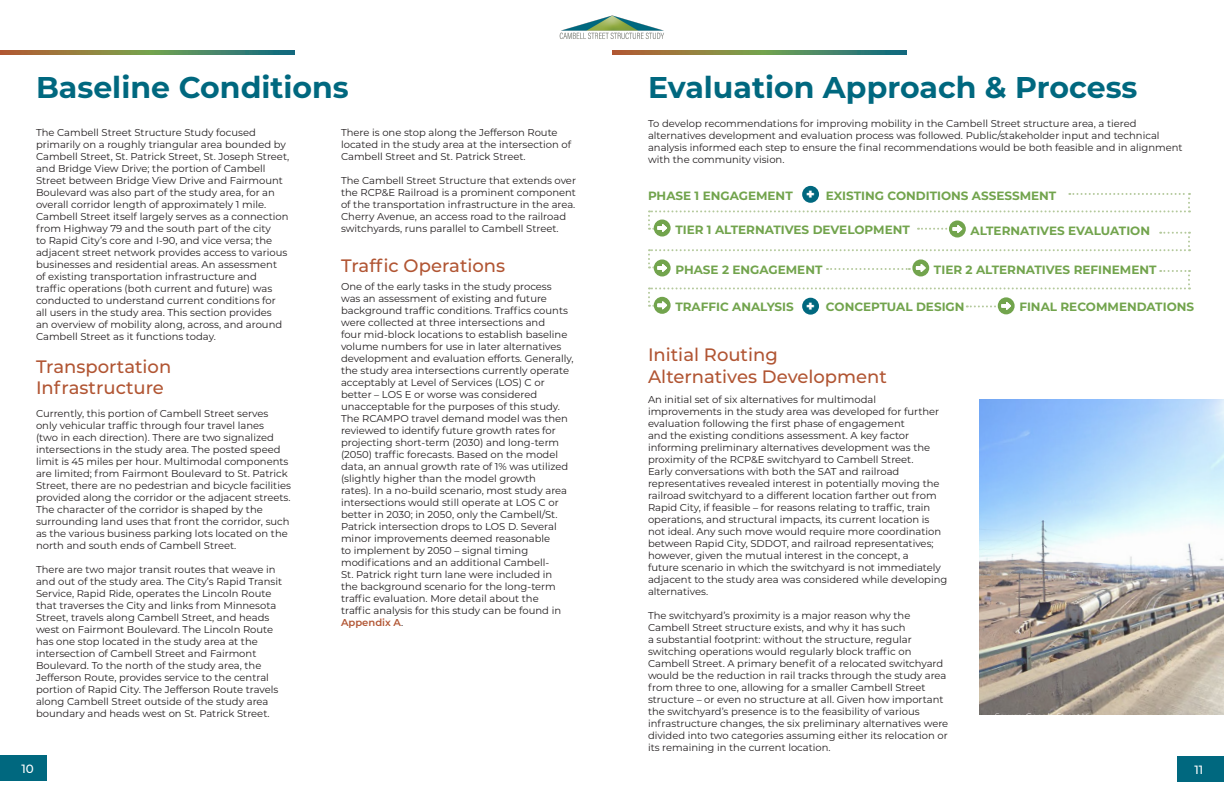
<style>
.page{position:relative;width:1224px;height:792px;background:#fff}
.page>*{position:absolute;margin:0;border:0;box-sizing:border-box;transform-origin:0 0}
.t1{font:700 30px "Montserrat";color:#00687f}
.t2{font:500 18px/21.6px "Montserrat";color:#b15533}
.t3{font:900 14px "Montserrat";color:#fff}
.t4{font:700 12px "Montserrat";color:#72a44d}
.t5{font:500 12px "Montserrat";color:#fff}
.t6{font:10px/12px "Montserrat";color:#231f20}
.s1{font-weight:600;color:#b15533}
</style>
<div class="page">
<img style="left:559px;top:15px;width:105px;height:24px">
<div style="left:0;top:755px;width:46px;height:25px;background:#00687f"></div>
<div style="left:1178px;top:756px;width:46px;height:25px;background:#00687f"></div>
<svg style="left:0;top:50px;width:294px;height:4px"></svg>
<div style="left:802px;top:186px;width:17px;height:17px;background:#00687f;border-radius:50%"></div>
<svg style="left:648px;top:193px;width:542px;height:121px"></svg>
<img style="left:979px;top:399px;width:245px;height:315px">
<svg style="left:612px;top:50px;width:294px;height:4px"></svg>
<p class="t1" style="left:36px;top:66px;width:314px">Baseline Conditions</p>
<p class="t6" style="left:36px;top:126px;width:255px">The Cambell Street Structure Study focused primarily on a roughly triangular area bounded by Cambell Street, St. Patrick Street, St. Joseph Street, and Bridge View Drive; the portion of Cambell Street between Bridge View Drive and Fairmount Boulevard was also part of the study area, for an overall corridor length of approximately 1 mile.<br>Cambell Street itself largely serves as a connection from Highway 79 and the south part of the city<br>to Rapid City’s core and I-90, and vice versa; the adjacent street network provides access to various businesses and residential areas. An assessment of existing transportation infrastructure and<br>traffic operations (both current and future) was conducted to understand current conditions for all users in the study area. This section provides<br>an overview of mobility along, across, and around Cambell Street as it functions today.</p>
<p class="t6" style="left:341px;top:126px;width:232px">There is one stop along the Jefferson Route located in the study area at the intersection of<br>Cambell Street and St. Patrick Street.</p>
<p class="t6" style="left:341px;top:174px;width:236px">The Cambell Street Structure that extends over the RCP&amp;E Railroad is a prominent component of the transportation infrastructure in the area.<br>Cherry Avenue, an access road to the railroad switchyards, runs parallel to Cambell Street.</p>
<p class="t2" style="left:341px;top:254px;width:166px">Traffic Operations</p>
<p class="t6" style="left:341px;top:280px;width:234px">One of the early tasks in the study process<br>was an assessment of existing and future background traffic conditions. Traffics counts were collected at three intersections and<br>four mid-block locations to establish baseline volume numbers for use in later alternatives development and evaluation efforts. Generally, the study area intersections currently operate acceptably at Level of Services (LOS) C or better – LOS E or worse was considered unacceptable for the purposes of this study.<br>The RCAMPO travel demand model was then reviewed to identify future growth rates for projecting short-term (2030) and long-term (2050) traffic forecasts. Based on the model data, an annual growth rate of 1% was utilized (slightly higher than the model growth<br>rates). In a no-build scenario, most study area intersections would still operate at LOS C or better in 2030; in 2050, only the Cambell/St.<br>Patrick intersection drops to LOS D. Several minor improvements deemed reasonable<br>to implement by 2050 – signal timing modifications and an additional Cambell-<br>St. Patrick right turn lane were included in<br>the background scenario for the long-term traffic evaluation. More detail about the<br>traffic analysis for this study can be found in <span class="s1">Appendix A</span>.</p>
<p class="t2" style="left:36px;top:355px;width:137px">Transportation<br>Infrastructure</p>
<p class="t6" style="left:36px;top:407px;width:256px">Currently, this portion of Cambell Street serves only vehicular traffic through four travel lanes<br>(two in each direction). There are two signalized intersections in the study area. The posted speed limit is 45 miles per hour. Multimodal components are limited; from Fairmont Boulevard to St. Patrick Street, there are no pedestrian and bicycle facilities provided along the corridor or the adjacent streets.<br>The character of the corridor is shaped by the surrounding land uses that front the corridor, such as the various business parking lots located on the north and south ends of Cambell Street.</p>
<p class="t6" style="left:36px;top:563px;width:248px">There are two major transit routes that weave in and out of the study area. The City’s Rapid Transit Service, Rapid Ride, operates the Lincoln Route that traverses the City and links from Minnesota Street, travels along Cambell Street, and heads west on Fairmont Boulevard. The Lincoln Route has one stop located in the study area at the intersection of Cambell Street and Fairmont Boulevard. To the north of the study area, the Jefferson Route, provides service to the central portion of Rapid City. The Jefferson Route travels along Cambell Street outside of the study area boundary and heads west on St. Patrick Street.</p>
<p class="t1" style="left:648px;top:66px;width:491px">Evaluation Approach &amp; Process</p>
<p class="t6" style="left:648px;top:117px;width:536px">To develop recommendations for improving mobility in the Cambell Street structure area, a tiered alternatives development and evaluation process was followed. Public/stakeholder input and technical analysis informed each step to ensure the final recommendations would be both feasible and in alignment with the community vision.</p>
<p class="t4" style="left:648px;top:187px;width:146px">PHASE 1 ENGAGEMENT</p>
<p class="t3" style="left:806px;top:184px;width:10px">+</p>
<p class="t4" style="left:826px;top:187px;width:232px">EXISTING CONDITIONS ASSESSMENT</p>
<p class="t4" style="left:675px;top:221px;width:236px">TIER 1 ALTERNATIVES DEVELOPMENT</p>
<p class="t4" style="left:971px;top:222px;width:181px">ALTERNATIVES EVALUATION</p>
<p class="t4" style="left:675px;top:261px;width:149px">PHASE 2 ENGAGEMENT</p>
<p class="t4" style="left:934px;top:261px;width:224px">TIER 2 ALTERNATIVES REFINEMENT</p>
<p class="t4" style="left:675px;top:298px;width:120px">TRAFFIC ANALYSIS</p>
<p class="t3" style="left:806px;top:295px;width:10px">+</p>
<p class="t4" style="left:826px;top:298px;width:140px">CONCEPTUAL DESIGN</p>
<p class="t4" style="left:1019px;top:298px;width:176px">FINAL RECOMMENDATIONS</p>
<p class="t2" style="left:648px;top:343px;width:131px">Initial Routing</p>
<p class="t2" style="left:648px;top:365px;width:241px">Alternatives Development</p>
<p class="t6" style="left:648px;top:393px;width:301px">An initial set of six alternatives for multimodal improvements in the study area was developed for further evaluation following the first phase of engagement<br>and the existing conditions assessment. A key factor informing preliminary alternatives development was the proximity of the RCP&amp;E switchyard to Cambell Street.<br>Early conversations with both the SAT and railroad representatives revealed interest in potentially moving the railroad switchyard to a different location farther out from Rapid City, if feasible – for reasons relating to traffic, train operations, and structural impacts, its current location is not ideal. Any such move would require more coordination between Rapid City, SDDOT, and railroad representatives; however, given the mutual interest in the concept, a<br>future scenario in which the switchyard is not immediately adjacent to the study area was considered while developing alternatives.</p>
<p class="t6" style="left:648px;top:609px;width:302px">The switchyard’s proximity is a major reason why the Cambell Street structure exists, and why it has such<br>a substantial footprint: without the structure, regular switching operations would regularly block traffic on Cambell Street. A primary benefit of a relocated switchyard would be the reduction in rail tracks through the study area from three to one, allowing for a smaller Cambell Street structure – or even no structure at all. Given how important the switchyard’s presence is to the feasibility of various infrastructure changes, the six preliminary alternatives were divided into two categories assuming either its relocation or its remaining in the current location.</p>
<p class="t5" style="left:21px;top:761px;width:14px">10</p>
<p class="t5" style="left:1194px;top:762px;width:10px">11</p>
</div>
